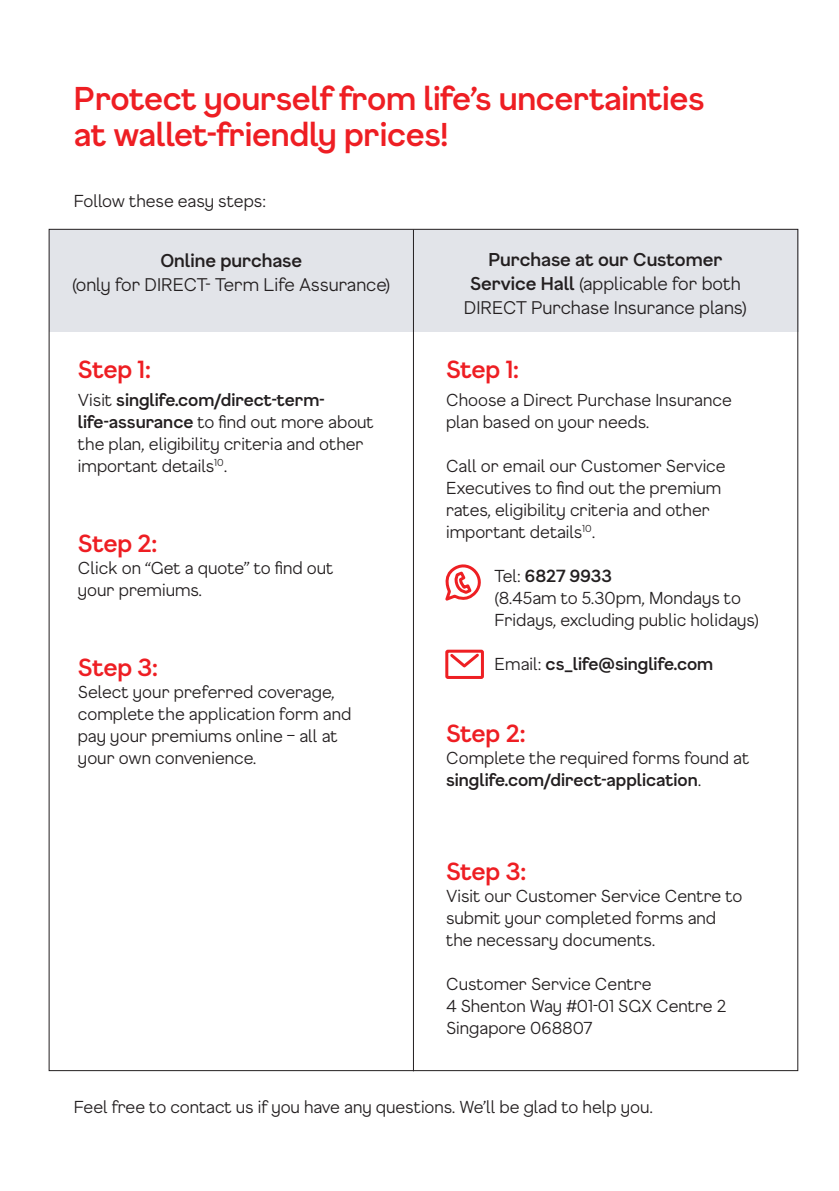
<style>
.page{position:relative;width:839px;height:1191px;background:#fff}
.page>*{position:absolute;margin:0;border:0;box-sizing:border-box;transform-origin:0 0}
.t1{font:500 32px/36px "F37 Gruffy";letter-spacing:-.01em;color:#ee1e23}
.t2{font:500 24px "F37 Gruffy";letter-spacing:-.01em;color:#ee1e23}
.t3{font:300 18px/24px "F37 Gruffy";letter-spacing:-.005em;color:#231f20;text-align:center}
.t4{font:500 18px "F37 Gruffy";letter-spacing:-.005em;color:#231f20}
.t5{font:300 17px/22px "F37 Gruffy";color:#231f20}
.t6{font:500 17px "F37 Gruffy";color:#231f20}
.s1{font-weight:500}
.s2{font-weight:300}
</style>
<div class="page">
<div style="left:49px;top:229px;width:750px;height:102px;background:#e2e4e9"></div>
<svg style="left:316px;top:228px;width:207px;height:844px"></svg>
<div style="left:445px;top:649px;width:39px;height:30px;border:3px solid #ee1f23"></div>
<h1 class="t1" style="left:74px;top:80px;width:632px">Protect yourself from life’s uncertainties at wallet-friendly prices!</h1>
<p class="t5" style="left:74px;top:189px;width:194px">Follow these easy steps:</p>
<p class="t4" style="left:160px;top:248px;width:143px">Online purchase</p>
<p class="t3" style="left:72px;top:272px;width:320px">(only for DIRECT- Term Life Assurance)</p>
<h2 class="t2" style="left:78px;top:353px;width:74px">Step 1:</h2>
<p class="t5" style="left:78px;top:388px;width:297px">Visit <span class="s1">singlife.com/direct-term&shy;life-assurance</span> to find out more about the plan, eligibility criteria and other important details<sup>10</sup>.</p>
<h2 class="t2" style="left:78px;top:527px;width:81px">Step 2:</h2>
<p class="t5" style="left:78px;top:556px;width:257px">Click on “Get a quote” to find out your premiums.</p>
<h2 class="t2" style="left:78px;top:651px;width:82px">Step 3:</h2>
<p class="t5" style="left:78px;top:680px;width:275px">Select your preferred coverage, complete the application form and pay your premiums online – all at your own convenience.</p>
<p class="t3" style="left:464px;top:247px;width:285px"><span class="s1">Purchase at our Customer<br>Service Hall</span> (applicable for both<br>DIRECT Purchase Insurance plans)</p>
<h2 class="t2" style="left:446px;top:353px;width:74px">Step 1:</h2>
<p class="t5" style="left:446px;top:388px;width:287px">Choose a Direct Purchase Insurance plan based on your needs.</p>
<p class="t5" style="left:446px;top:454px;width:281px">Call or email our Customer Service<br>Executives to find out the premium rates, eligibility criteria and other important details<sup>10</sup>.</p>
<p class="t5" style="left:494px;top:564px;width:266px">Tel: <span class="s1">6827 9933<br></span>(8.45am to 5.30pm, Mondays to<br>Fridays, excluding public holidays)</p>
<p class="t6" style="left:494px;top:652px;width:220px"><span class="s2">Email:</span> cs_life@singlife.com</p>
<h2 class="t2" style="left:446px;top:717px;width:81px">Step 2:</h2>
<p class="t5" style="left:446px;top:746px;width:305px">Complete the required forms found at <span class="s1">singlife.com/direct-application</span>.</p>
<h2 class="t2" style="left:446px;top:855px;width:82px">Step 3:</h2>
<p class="t5" style="left:446px;top:884px;width:298px">Visit our Customer Service Centre to submit your completed forms and the necessary documents.</p>
<p class="t5" style="left:446px;top:972px;width:282px">Customer Service Centre<br>4 Shenton Way #01-01 SGX Centre 2<br>Singapore 068807</p>
<p class="t5" style="left:74px;top:1095px;width:580px">Feel free to contact us if you have any questions. We’ll be glad to help you.</p>
</div>
